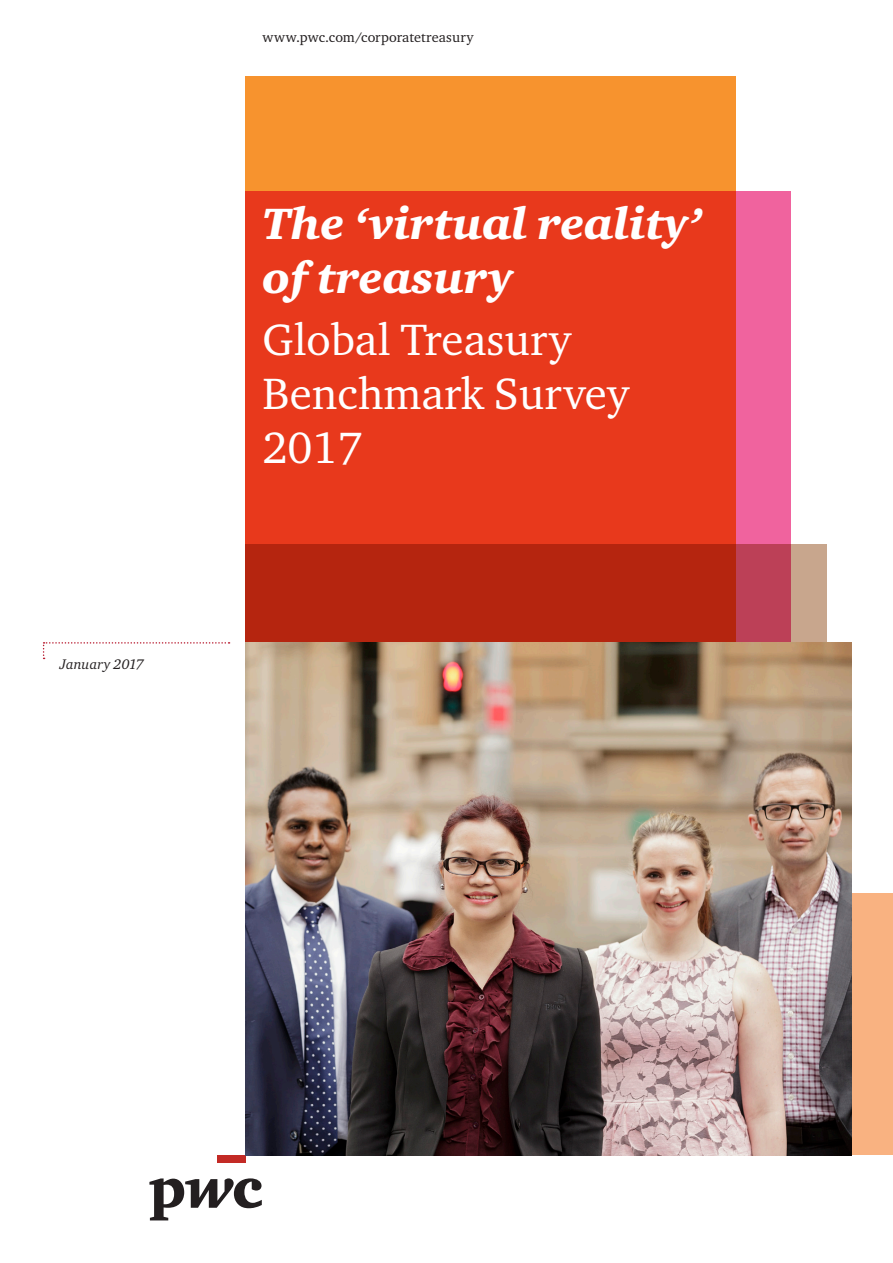
<style>
.page{position:relative;width:893px;height:1263px;background:#fff}
.page>*{position:absolute;margin:0;border:0;box-sizing:border-box;transform-origin:0 0}
.Outcome_sub_headline{font:45px/54px "Charter ITC Std";color:#fff}
.Outcome_Headline{font:italic 900 45px/54px "Charter ITC Std";color:#fff}
.t1{font:14.25px "Charter ITC Std";letter-spacing:.005em;color:#231f20}
.Secondary_copy{font:italic 14.25px "Charter ITC Std";letter-spacing:.005em;color:#231f20}
</style>
<div class="page">
<div style="left:217px;top:1155px;width:29px;height:7px;background:#c32a25"></div>
<svg style="left:149px;top:1178px;width:113px;height:42px"></svg>
<div style="left:246px;top:191px;width:545px;height:910px;background:#f0639e"></div>
<div style="left:246px;top:893px;width:647px;height:262px;background:#f9b281"></div>
<svg style="left:246px;top:77px;width:490px;height:467px;background:#eb4e20"></svg>
<svg style="left:246px;top:544px;width:581px;height:98px;background:#b62f1d"></svg>
<img style="left:246px;top:642px;width:605px;height:513px">
<svg style="left:43px;top:642px;width:187px;height:17px"></svg>
<p class="Secondary_copy" style="left:60px;top:655px;width:86px">January 2017</p>
<p class="t1" style="left:263px;top:29px;width:212px">www.pwc.com/corporatetreasury</p>
<p class="Outcome_Headline" style="left:263px;top:196px;width:442px">The ‘virtual reality’ of treasury</p>
<p class="Outcome_sub_headline" style="left:263px;top:312px;width:368px">Global Treasury<br>Benchmark Survey<br>2017</p>
</div>
